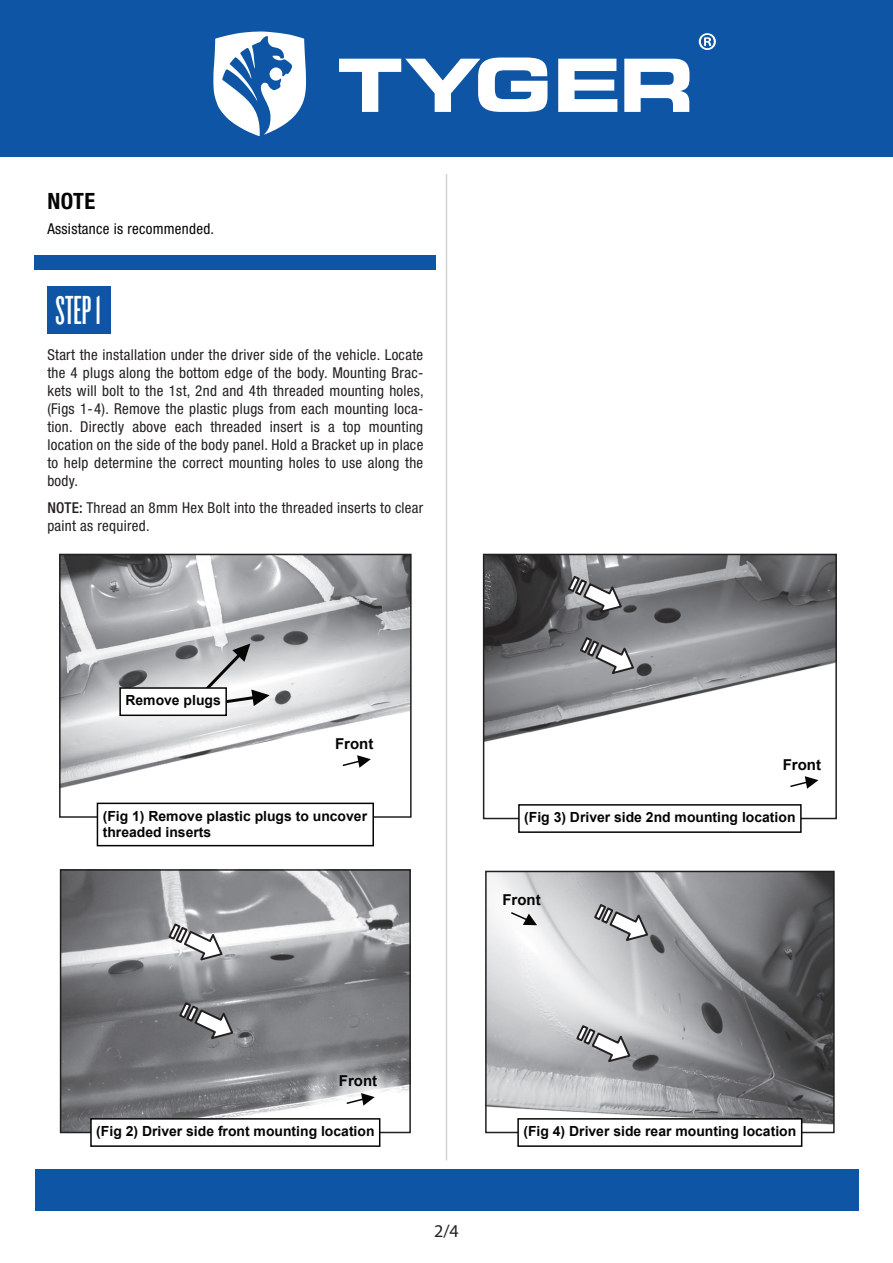
<style>
.page{position:relative;width:893px;height:1263px;background:#fff}
.page>*{position:absolute;margin:0;border:0;box-sizing:border-box;transform-origin:0 0}
.t1{font:41.85px "Knockout HTF46 Flyweight";color:#fff}
.t2{font:700 condensed 22.5px "Helvetica Neue LT Std";color:#050504}
.t3{font:18px "Myriad Pro";color:#231f20}
.t4{font:condensed 15px/18px "Helvetica Neue LT Std";letter-spacing:.02em;color:#231f20;text-align:justify}
.t5{font:condensed 15px "Helvetica Neue LT Std";letter-spacing:.02em;color:#050504}
.t6{font:700 15px "Arial";color:#050504}
.t7{font:700 13.95px/16.8px "Arial";color:#050504}
.s1{font-weight:500}
</style>
<div class="page">
<div style="left:35px;top:1169px;width:823px;height:41px;background:#0e55a5"></div>
<div style="left:0;top:0;width:893px;height:157px;background:#0e55a5"></div>
<svg style="left:339px;top:58px;width:208px;height:54px"></svg>
<svg style="left:558px;top:59px;width:59px;height:53px"></svg>
<svg style="left:624px;top:59px;width:65px;height:53px"></svg>
<svg style="left:213px;top:31px;width:93px;height:105px"></svg>
<svg style="left:699px;top:33px;width:17px;height:17px"></svg>
<hr style="left:446px;top:174px;width:1px;height:986px;background:#d1d2d4">
<div style="left:47px;top:286px;width:63px;height:48px;background:#0e55a5"></div>
<div style="left:35px;top:255px;width:401px;height:15px;background:#0e55a5"></div>
<img style="left:488px;top:874px;width:344px;height:256px">
<svg style="left:592px;top:902px;width:58px;height:41px"></svg>
<svg style="left:575px;top:1023px;width:57px;height:41px"></svg>
<div style="left:485px;top:871px;width:350px;height:262px;border:2px solid #231f20"></div>
<div style="left:518px;top:1119px;width:284px;height:27px;background:#fff"></div>
<div style="left:517px;top:1118px;width:285px;height:29px;border:2px solid #050504"></div>
<svg style="left:511px;top:912px;width:26px;height:13px"></svg>
<img style="left:63px;top:872px;width:345px;height:258px">
<div style="left:60px;top:869px;width:351px;height:264px;border:2px solid #231f20"></div>
<div style="left:91px;top:1119px;width:289px;height:27px;background:#fff"></div>
<div style="left:90px;top:1118px;width:290px;height:29px;border:2px solid #050504"></div>
<svg style="left:347px;top:1093px;width:28px;height:13px"></svg>
<svg style="left:167px;top:922px;width:57px;height:40px"></svg>
<svg style="left:178px;top:1000px;width:57px;height:41px"></svg>
<img style="left:62px;top:557px;width:347px;height:258px">
<div style="left:59px;top:554px;width:353px;height:264px;border:2px solid #231f20"></div>
<div style="left:97px;top:803px;width:276px;height:43px;background:#fff"></div>
<div style="left:97px;top:803px;width:277px;height:43px;border:2px solid #050504"></div>
<svg style="left:343px;top:755px;width:28px;height:13px"></svg>
<svg style="left:201px;top:643px;width:69px;height:64px"></svg>
<div style="left:120px;top:688px;width:106px;height:27px;background:#fff"></div>
<div style="left:119px;top:687px;width:108px;height:29px;border:2px solid #050504"></div>
<img style="left:486px;top:557px;width:348px;height:224px">
<div style="left:483px;top:554px;width:354px;height:265px;border:2px solid #231f20"></div>
<div style="left:519px;top:805px;width:282px;height:27px;background:#fff"></div>
<div style="left:518px;top:804px;width:284px;height:29px;border:2px solid #050504"></div>
<svg style="left:790px;top:776px;width:28px;height:13px"></svg>
<svg style="left:566px;top:574px;width:58px;height:41px"></svg>
<svg style="left:578px;top:635px;width:58px;height:41px"></svg>
<h2 class="t2" style="left:47px;top:187px;width:49px">NOTE</h2>
<p class="t5" style="left:47px;top:220px;width:168px">Assistance is recommended.</p>
<h1 class="t1" style="left:56px;top:290px;width:47px">STEP 1</h1>
<p class="t4" style="left:47px;top:345px;width:378px">Start the installation under the driver side of the vehicle. Locate the 4 plugs along the bottom edge of the body. Mounting Brac&shy;kets will bolt to the 1st, 2nd and 4th threaded mounting holes, (Figs 1-4). Remove the plastic plugs from each mounting loca&shy;tion. Directly above each threaded insert is a top mounting location on the side of the body panel. Hold a Bracket up in place to help determine the correct mounting holes to use along the body.</p>
<p class="t4" style="left:47px;top:498px;width:377px"><span class="s1">NOTE:</span> Thread an 8mm Hex Bolt into the threaded inserts to clear paint as required.</p>
<p class="t7" style="left:125px;top:692px;width:97px">Remove plugs</p>
<p class="t6" style="left:335px;top:733px;width:40px">Front</p>
<p class="t7" style="left:103px;top:808px;width:266px">(Fig 1) Remove plastic plugs to uncover threaded inserts</p>
<p class="t6" style="left:783px;top:754px;width:40px">Front</p>
<p class="t7" style="left:524px;top:809px;width:273px">(Fig 3) Driver side 2nd mounting location</p>
<p class="t6" style="left:502px;top:890px;width:40px">Front</p>
<p class="t6" style="left:339px;top:1071px;width:40px">Front</p>
<p class="t7" style="left:96px;top:1123px;width:280px">(Fig 2) Driver side front mounting location</p>
<p class="t3" style="left:434px;top:1220px;width:26px">2/4</p>
<p class="t7" style="left:523px;top:1123px;width:274px">(Fig 4) Driver side rear mounting location</p>
</div>
